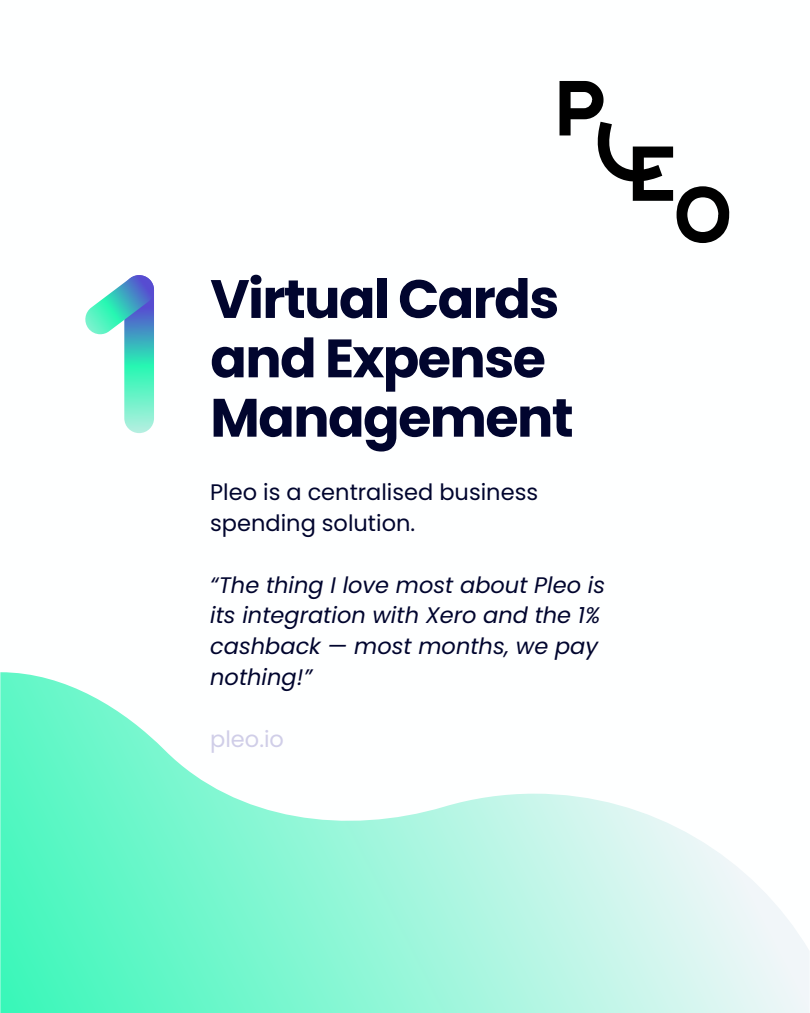
<style>
.page{position:relative;width:810px;height:1013px;background:#fff}
.page>*{position:absolute;margin:0;border:0;box-sizing:border-box;transform-origin:0 0}
.t1{font:700 53.9px/59.3px "Poppins";letter-spacing:-.03em;color:#01052e}
.t2{font:italic 22.5px/30.8px "Poppins";color:#01052e}
.t3{font:22.5px/30.8px "Poppins";color:#01052e}
.t4{font:22.5px "Poppins";color:#d0cee8}
</style>
<div class="page">
<svg style="left:0;top:672px;width:809px;height:340px"></svg>
<svg style="left:559px;top:81px;width:170px;height:162px"></svg>
<svg style="left:124px;top:275px;width:30px;height:158px;background:#5ae4c4"></svg>
<svg style="left:85px;top:275px;width:69px;height:59px"></svg>
<p class="t1" style="left:210px;top:269px;width:350px">Virtual Cards</p>
<p class="t1" style="left:210px;top:329px;width:365px">and Expense<br>Management</p>
<p class="t3" style="left:210px;top:477px;width:329px">Pleo is a centralised business spending solution.</p>
<p class="t2" style="left:210px;top:569px;width:396px">“The thing I love most about Pleo is its integration with Xero and the 1% cashback — most months, we pay nothing!”</p>
<p class="t4" style="left:210px;top:723px;width:75px">pleo.io</p>
</div>
